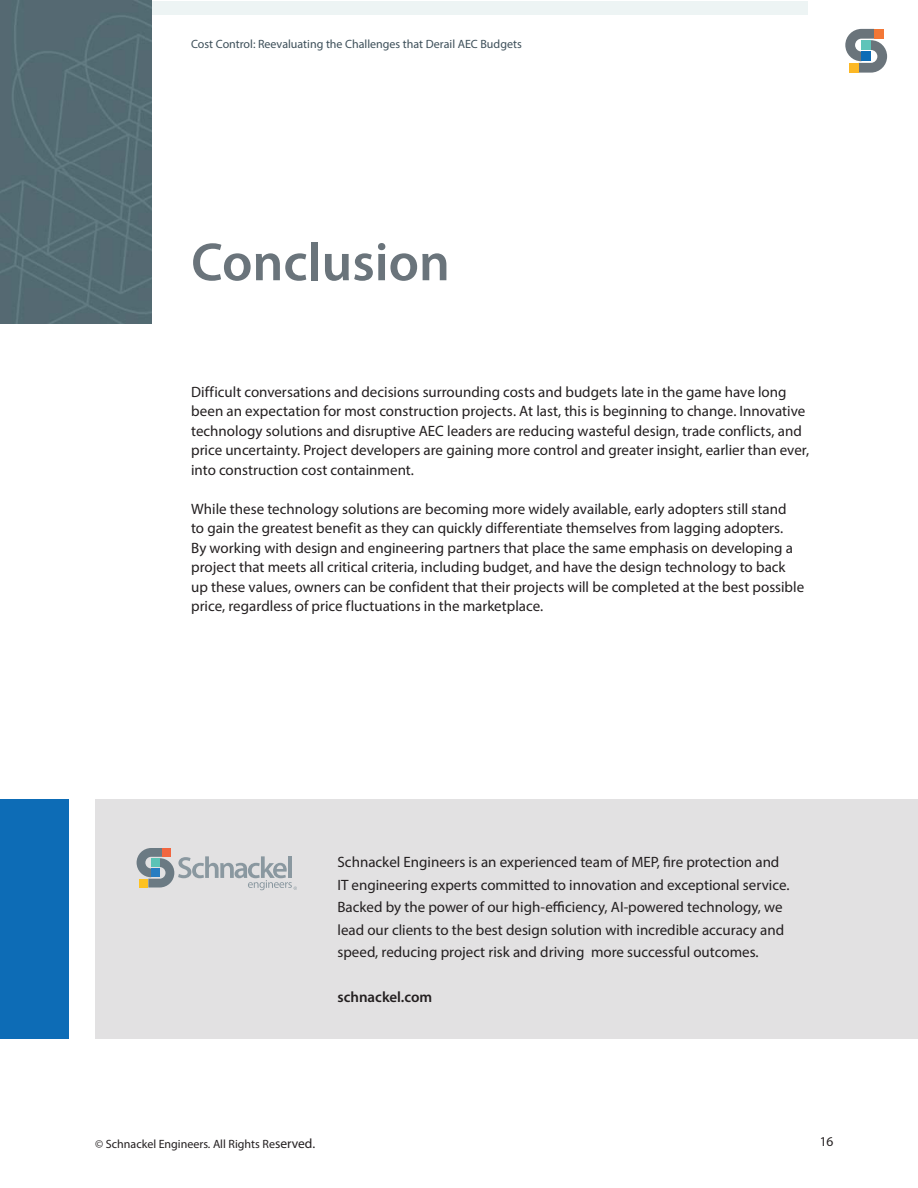
<style>
.page{position:relative;width:918px;height:1188px;background:#fff}
.page>*{position:absolute;margin:0;border:0;box-sizing:border-box;transform-origin:0 0}
.t1{font:600 54px "Myriad Pro";color:#6a747b}
.t2{font:15px/19.5px "Myriad Pro";color:#231f20}
.t3{font:600 15px "Myriad Pro";color:#231f20}
.t4{font:13.5px "Myriad Pro";color:#231f20}
.t5{font:12px "Myriad Pro";color:#3d4f59}
.t6{font:12px "Myriad Pro";color:#231f20}
.s1{font-size:13.5px}
</style>
<div class="page">
<div style="left:68px;top:2px;width:740px;height:13px;background:#edf4f4"></div>
<svg style="left:845px;top:29px;width:42px;height:44px"></svg>
<div style="left:849px;top:63px;width:9px;height:10px;background:#fcb825"></div>
<div style="left:861px;top:52px;width:10px;height:9px;background:#0d6cb6"></div>
<div style="left:861px;top:40px;width:10px;height:10px;background:#5fc4b9"></div>
<div style="left:874px;top:29px;width:10px;height:10px;background:#f37736"></div>
<img style="left:0;top:0;width:151px;height:324px">
<div style="left:95px;top:799px;width:823px;height:240px;background:#e2e1e2"></div>
<svg style="left:137px;top:848px;width:160px;height:42px"></svg>
<div style="left:140px;top:879px;width:8px;height:9px;background:#fec221"></div>
<div style="left:151px;top:868px;width:9px;height:9px;background:#277dc1"></div>
<div style="left:151px;top:858px;width:9px;height:9px;background:#5cc3b6"></div>
<div style="left:163px;top:848px;width:8px;height:9px;background:#f26640"></div>
<div style="left:0;top:799px;width:68px;height:240px;background:#0d6cb6"></div>
<p class="t5" style="left:191px;top:37px;width:332px">Cost Control: Reevaluating the Challenges that Derail AEC Budgets</p>
<p class="t1" style="left:191px;top:228px;width:260px">Conclusion</p>
<p class="t2" style="left:191px;top:382px;width:620px">Difficult conversations and decisions surrounding costs and budgets late in the game have long been an expectation for most construction projects. At last, this is beginning to change. Innovative technology solutions and disruptive AEC leaders are reducing wasteful design, trade conflicts, and price uncertainty. Project developers are gaining more control and greater insight, earlier than ever, into construction cost containment.</p>
<p class="t2" style="left:191px;top:499px;width:615px">While these technology solutions are becoming more widely available, early adopters still stand<br>to gain the greatest benefit as they can quickly differentiate themselves from lagging adopters.<br>By working with design and engineering partners that place the same emphasis on developing a project that meets all critical criteria, including budget, and have the design technology to back up these values, owners can be confident that their projects will be completed at the best possible price, regardless of price fluctuations in the marketplace.</p>
<p class="t2" style="left:338px;top:851px;width:454px;line-height:22.5px">Schnackel Engineers is an experienced team of MEP, fire protection and IT engineering experts committed to innovation and exceptional service.<br>Backed by the power of our high-efficiency, AI-powered technology, we lead our clients to the best design solution with incredible accuracy and speed, reducing project risk and driving more successful outcomes.</p>
<p class="t3" style="left:338px;top:988px;width:96px">schnackel.com</p>
<p class="t6" style="left:95px;top:1136px;width:222px">© Schnackel Engineers. All Rights Re<span class="s1">served.</span></p>
<p class="t4" style="left:820px;top:1133px;width:15px">16</p>
</div>
